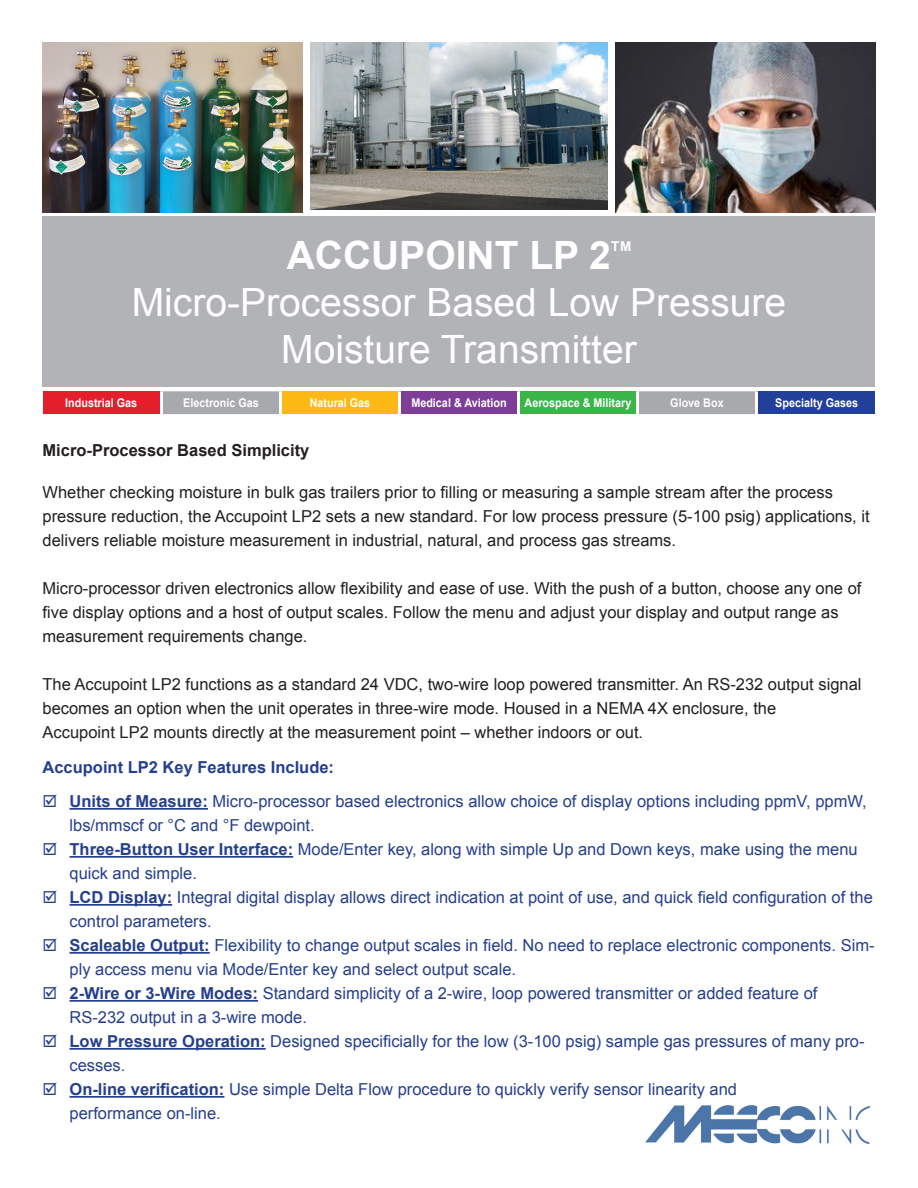
<style>
.page{position:relative;width:918px;height:1188px;background:#fff}
.page>*{position:absolute;margin:0;border:0;box-sizing:border-box;transform-origin:0 0}
.t1{font:39px "Arial";color:#fff}
.t2{font:700 39px "Arial";color:#fff}
.t3{font:16.5px/24px "Arial";color:#253f8e}
.t4{font:16.5px/24px "Arial";color:#231f20}
.t5{font:700 16.5px "Arial";color:#253f8e}
.t6{font:700 16.5px "Arial";color:#231f20}
.t7{font:700 13.5px "Arial";color:#fff}
.t8{font:700 12px "Arial";color:#fff;scale:.9 1}
.s1{font-weight:700}
</style>
<div class="page">
<div style="left:43px;top:217px;width:832px;height:170px;background:#b2b3b7"></div>
<div style="left:43px;top:391px;width:119px;height:23px;background:#e41e2b"></div>
<div style="left:163px;top:391px;width:592px;height:23px;background:#a8a9ad"></div>
<div style="left:281px;top:391px;width:119px;height:23px;background:#fcb814"></div>
<div style="left:400px;top:391px;width:118px;height:23px;background:#7e3e98"></div>
<div style="left:518px;top:391px;width:119px;height:23px;background:#3ab54a"></div>
<div style="left:756px;top:391px;width:119px;height:23px;background:#223f99"></div>
<hr style="left:160px;top:391px;width:3px;height:23px;background:#fff">
<hr style="left:279px;top:391px;width:3px;height:23px;background:#fff">
<hr style="left:398px;top:391px;width:3px;height:23px;background:#fff">
<hr style="left:517px;top:391px;width:3px;height:23px;background:#fff">
<hr style="left:636px;top:391px;width:3px;height:23px;background:#fff">
<hr style="left:755px;top:391px;width:3px;height:23px;background:#fff">
<img style="left:615px;top:43px;width:260px;height:170px">
<img style="left:43px;top:42px;width:260px;height:171px">
<img style="left:310px;top:43px;width:298px;height:167px">
<hr style="left:70px;top:808px;width:138px;height:2px;background:#253f8e">
<hr style="left:70px;top:856px;width:223px;height:2px;background:#253f8e">
<hr style="left:70px;top:904px;width:102px;height:2px;background:#253f8e">
<hr style="left:70px;top:952px;width:140px;height:2px;background:#253f8e">
<hr style="left:70px;top:1000px;width:188px;height:2px;background:#253f8e">
<hr style="left:70px;top:1048px;width:196px;height:2px;background:#253f8e">
<hr style="left:70px;top:1096px;width:154px;height:2px;background:#253f8e">
<img style="left:645px;top:1105px;width:226px;height:40px">
<p class="t2" style="left:287px;top:230px;width:326px">ACCUPOINT LP 2</p>
<p class="t7" style="left:611px;top:238px;width:22px">TM</p>
<p class="t1" style="left:132px;top:277px;width:656px">Micro-Processor Based Low Pressure</p>
<p class="t1" style="left:281px;top:324px;width:357px">Moisture Transmitter</p>
<p class="t8" style="left:65px;top:395px;width:82px">Industrial Gas</p>
<p class="t8" style="left:183px;top:395px;width:86px">Electronic Gas</p>
<p class="t8" style="left:310px;top:395px;width:69px">Natural Gas</p>
<p class="t8" style="left:411px;top:395px;width:107px">Medical &amp; Aviation</p>
<p class="t8" style="left:525px;top:395px;width:120px">Aerospace &amp; Military</p>
<p class="t8" style="left:670px;top:395px;width:61px">Glove Box</p>
<p class="t8" style="left:775px;top:395px;width:94px">Specialty Gases</p>
<p class="t6" style="left:43px;top:439px;width:268px">Micro-Processor Based Simplicity</p>
<p class="t4" style="left:43px;top:480px;width:792px">Whether checking moisture in bulk gas trailers prior to filling or measuring a sample stream after the process</p>
<p class="t4" style="left:43px;top:504px;width:829px">pressure reduction, the Accupoint LP2 sets a new standard. For low process pressure (5-100 psig) applications, it delivers reliable moisture measurement in industrial, natural, and process gas streams.</p>
<p class="t4" style="left:43px;top:576px;width:820px">Micro-processor driven electronics allow flexibility and ease of use. With the push of a button, choose any one of</p>
<p class="t4" style="left:43px;top:600px;width:798px">five display options and a host of output scales. Follow the menu and adjust your display and output range as</p>
<p class="t4" style="left:43px;top:624px;width:267px">measurement requirements change.</p>
<p class="t4" style="left:43px;top:672px;width:821px">The Accupoint LP2 functions as a standard 24 VDC, two-wire loop powered transmitter. An RS-232 output signal becomes an option when the unit operates in three-wire mode. Housed in a NEMA 4X enclosure, the</p>
<p class="t4" style="left:43px;top:720px;width:602px">Accupoint LP2 mounts directly at the measurement point – whether indoors or out.</p>
<p class="t5" style="left:43px;top:756px;width:293px">Accupoint LP2 Key Features Include:</p>
<p class="t3" style="left:70px;top:789px;width:799px"><span class="s1">Units of Measure:</span> Micro-processor based electronics allow choice of display options including ppmV, ppmW, lbs/mmscf or °C and °F dewpoint.</p>
<p class="t3" style="left:70px;top:837px;width:790px"><span class="s1">Three-Button User Interface:</span> Mode/Enter key, along with simple Up and Down keys, make using the menu quick and simple.</p>
<p class="t3" style="left:70px;top:885px;width:805px"><span class="s1">LCD Display:</span> Integral digital display allows direct indication at point of use, and quick field configuration of the control parameters.</p>
<p class="t3" style="left:70px;top:933px;width:807px"><span class="s1">Scaleable Output:</span> Flexibility to change output scales in field. No need to replace electronic components. Sim&shy;ply access menu via Mode/Enter key and select output scale.</p>
<p class="t3" style="left:70px;top:981px;width:749px"><span class="s1">2-Wire or 3-Wire Modes:</span> Standard simplicity of a 2-wire, loop powered transmitter or added feature of<br>RS-232 output in a 3-wire mode.</p>
<p class="t3" style="left:70px;top:1029px;width:797px"><span class="s1">Low Pressure Operation:</span> Designed specificially for the low (3-100 psig) sample gas pressures of many pro&shy;cesses.</p>
<p class="t3" style="left:70px;top:1077px;width:669px"><span class="s1">On-line verification:</span> Use simple Delta Flow procedure to quickly verify sensor linearity and performance on-line.</p>
</div>
